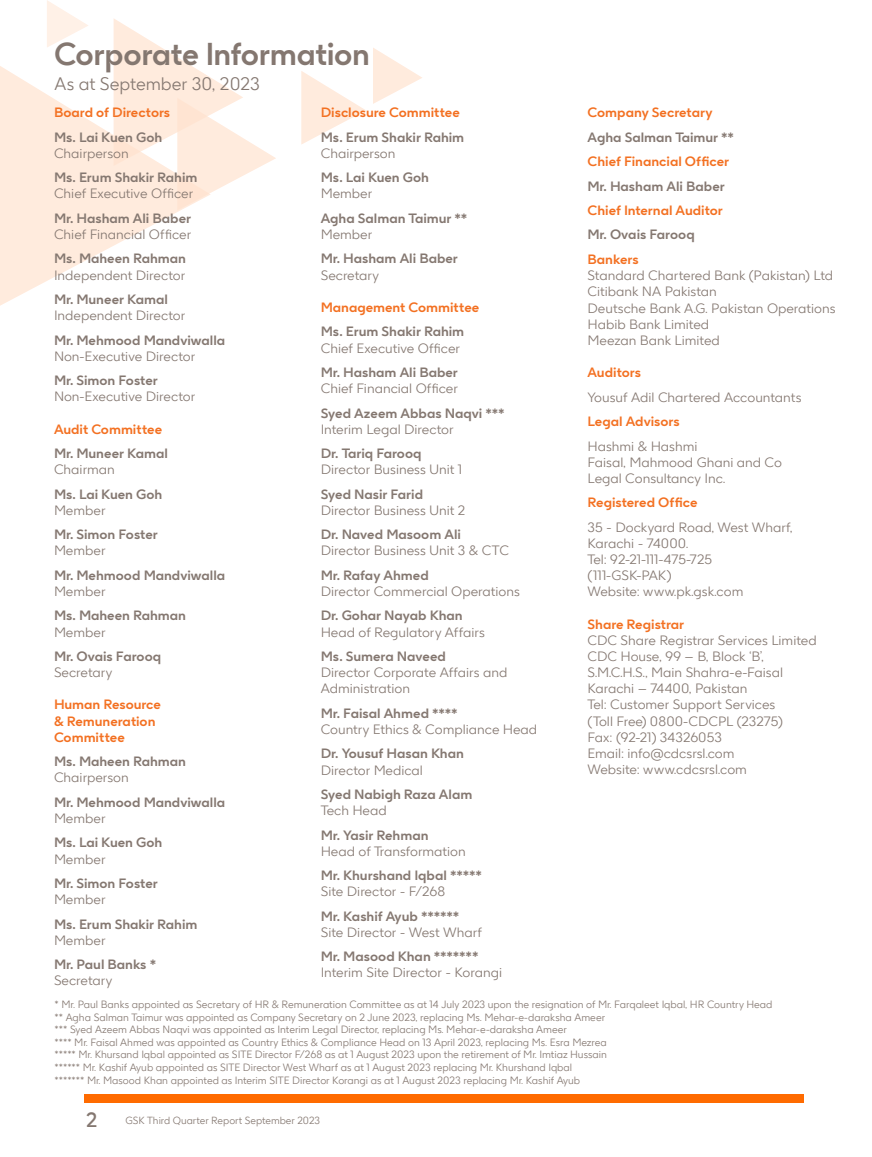
<style>
.page{position:relative;width:872px;height:1157px;background:#fff}
.page>*{position:absolute;margin:0;border:0;box-sizing:border-box;transform-origin:0 0}
.t1{font:700 31.5px "GSK Precision";letter-spacing:-.01em;color:#847770}
.t2{font:20.55px "GSK Precision";color:#847770}
.t3{font:300 18px "GSK Precision";color:#847770}
.t4{font:300 13.5px/16.2px "GSK Precision";color:#847770}
.t5{font:700 13.5px "GSK Precision";color:#847770}
.t6{font:700 13.5px/16.2px "GSK Precision";color:#f37021}
.t7{font:300 10.5px/12.6px "GSK Precision";color:#847770}
.t8{font:300 10.35px "GSK Precision";color:#847770}
</style>
<div class="page">
<svg style="left:0;top:58px;width:181px;height:248px;fill:#ffebdd"></svg>
<svg style="left:114px;top:19px;width:162px;height:191px"></svg>
<svg style="left:301px;top:71px;width:65px;height:73px"></svg>
<svg style="left:373px;top:48px;width:49px;height:56px"></svg>
<svg style="left:47px;top:0;width:41px;height:47px"></svg>
<div style="left:85px;top:1094px;width:718px;height:9px;background:#ff6b00"></div>
<h1 class="t1" style="left:54px;top:29px;width:317px">Corporate Information</h1>
<p class="t6" style="left:54px;top:104px;width:118px">Board of Directors</p>
<p class="t5" style="left:54px;top:126px;width:110px">Ms. Lai Kuen Goh</p>
<p class="t4" style="left:54px;top:144px;width:76px">Chairperson</p>
<p class="t5" style="left:54px;top:167px;width:145px">Ms. Erum Shakir Rahim</p>
<p class="t4" style="left:54px;top:185px;width:141px">Chief Executive Officer</p>
<p class="t5" style="left:54px;top:207px;width:139px">Mr. Hasham Ali Baber</p>
<p class="t4" style="left:54px;top:225px;width:139px">Chief Financial Officer</p>
<p class="t5" style="left:54px;top:248px;width:134px">Ms. Maheen Rahman</p>
<p class="t4" style="left:54px;top:266px;width:133px">Independent Director</p>
<p class="t5" style="left:54px;top:288px;width:115px">Mr. Muneer Kamal</p>
<p class="t4" style="left:54px;top:307px;width:133px">Independent Director</p>
<p class="t5" style="left:54px;top:329px;width:173px">Mr. Mehmood Mandviwalla</p>
<p class="t4" style="left:54px;top:347px;width:143px">Non-Executive Director</p>
<p class="t5" style="left:54px;top:370px;width:105px">Mr. Simon Foster</p>
<p class="t4" style="left:54px;top:388px;width:143px">Non-Executive Director</p>
<p class="t6" style="left:54px;top:420px;width:110px">Audit Committee</p>
<p class="t5" style="left:54px;top:442px;width:115px">Mr. Muneer Kamal</p>
<p class="t4" style="left:54px;top:461px;width:62px">Chairman</p>
<p class="t5" style="left:54px;top:483px;width:110px">Ms. Lai Kuen Goh</p>
<p class="t4" style="left:54px;top:501px;width:53px">Member</p>
<p class="t5" style="left:54px;top:524px;width:105px">Mr. Simon Foster</p>
<p class="t4" style="left:54px;top:542px;width:53px">Member</p>
<p class="t5" style="left:54px;top:564px;width:173px">Mr. Mehmood Mandviwalla</p>
<p class="t4" style="left:54px;top:582px;width:53px">Member</p>
<p class="t5" style="left:54px;top:605px;width:134px">Ms. Maheen Rahman</p>
<p class="t4" style="left:54px;top:623px;width:53px">Member</p>
<p class="t5" style="left:54px;top:645px;width:109px">Mr. Ovais Farooq</p>
<p class="t4" style="left:54px;top:663px;width:60px">Secretary</p>
<p class="t6" style="left:54px;top:696px;width:108px">Human Resource &amp; Remuneration<br>Committee</p>
<p class="t5" style="left:54px;top:750px;width:134px">Ms. Maheen Rahman</p>
<p class="t4" style="left:54px;top:769px;width:76px">Chairperson</p>
<p class="t5" style="left:54px;top:791px;width:173px">Mr. Mehmood Mandviwalla</p>
<p class="t4" style="left:54px;top:809px;width:53px">Member</p>
<p class="t5" style="left:54px;top:832px;width:110px">Ms. Lai Kuen Goh</p>
<p class="t4" style="left:54px;top:850px;width:53px">Member</p>
<p class="t5" style="left:54px;top:872px;width:105px">Mr. Simon Foster</p>
<p class="t4" style="left:54px;top:890px;width:53px">Member</p>
<p class="t5" style="left:54px;top:913px;width:145px">Ms. Erum Shakir Rahim</p>
<p class="t4" style="left:54px;top:931px;width:53px">Member</p>
<p class="t5" style="left:54px;top:953px;width:104px">Mr. Paul Banks *</p>
<p class="t4" style="left:54px;top:971px;width:60px">Secretary</p>
<h3 class="t3" style="left:54px;top:71px;width:207px">As at September 30, 2023</h3>
<p class="t6" style="left:321px;top:104px;width:141px">Disclosure Committee</p>
<p class="t5" style="left:321px;top:126px;width:145px">Ms. Erum Shakir Rahim</p>
<p class="t4" style="left:321px;top:144px;width:76px">Chairperson</p>
<p class="t5" style="left:321px;top:167px;width:110px">Ms. Lai Kuen Goh</p>
<p class="t4" style="left:321px;top:185px;width:53px">Member</p>
<p class="t5" style="left:321px;top:207px;width:148px">Agha Salman Taimur **</p>
<p class="t4" style="left:321px;top:225px;width:53px">Member</p>
<p class="t5" style="left:321px;top:248px;width:139px">Mr. Hasham Ali Baber</p>
<p class="t4" style="left:321px;top:266px;width:60px">Secretary</p>
<p class="t6" style="left:321px;top:298px;width:160px">Management Committee</p>
<p class="t5" style="left:321px;top:321px;width:145px">Ms. Erum Shakir Rahim</p>
<p class="t4" style="left:321px;top:339px;width:141px">Chief Executive Officer</p>
<p class="t5" style="left:321px;top:361px;width:139px">Mr. Hasham Ali Baber</p>
<p class="t4" style="left:321px;top:379px;width:139px">Chief Financial Officer</p>
<p class="t5" style="left:321px;top:402px;width:185px">Syed Azeem Abbas Naqvi ***</p>
<p class="t4" style="left:321px;top:420px;width:134px">Interim Legal Director</p>
<p class="t5" style="left:321px;top:442px;width:102px">Dr. Tariq Farooq</p>
<p class="t4" style="left:321px;top:461px;width:143px">Director Business Unit 1</p>
<p class="t5" style="left:321px;top:483px;width:104px">Syed Nasir Farid</p>
<p class="t4" style="left:321px;top:501px;width:146px">Director Business Unit 2</p>
<p class="t5" style="left:321px;top:524px;width:142px">Dr. Naved Masoom Ali</p>
<p class="t4" style="left:321px;top:542px;width:190px">Director Business Unit 3 &amp; CTC</p>
<p class="t5" style="left:321px;top:564px;width:110px">Mr. Rafay Ahmed</p>
<p class="t4" style="left:321px;top:582px;width:200px">Director Commercial Operations</p>
<p class="t5" style="left:321px;top:605px;width:143px">Dr. Gohar Nayab Khan</p>
<p class="t4" style="left:321px;top:623px;width:166px">Head of Regulatory Affairs</p>
<p class="t5" style="left:321px;top:645px;width:127px">Ms. Sumera Naveed</p>
<p class="t4" style="left:321px;top:663px;width:188px">Director Corporate Affairs and<br>Administration</p>
<p class="t5" style="left:321px;top:702px;width:138px">Mr. Faisal Ahmed ****</p>
<p class="t4" style="left:321px;top:720px;width:218px">Country Ethics &amp; Compliance Head</p>
<p class="t5" style="left:321px;top:743px;width:145px">Dr. Yousuf Hasan Khan</p>
<p class="t4" style="left:321px;top:761px;width:104px">Director Medical</p>
<p class="t5" style="left:321px;top:783px;width:153px">Syed Nabigh Raza Alam</p>
<p class="t4" style="left:321px;top:801px;width:67px">Tech Head</p>
<p class="t5" style="left:321px;top:824px;width:109px">Mr. Yasir Rehman</p>
<p class="t4" style="left:321px;top:842px;width:147px">Head of Transformation</p>
<p class="t5" style="left:321px;top:864px;width:163px">Mr. Khurshand Iqbal *****</p>
<p class="t4" style="left:321px;top:882px;width:126px">Site Director - F/268</p>
<p class="t5" style="left:321px;top:905px;width:140px">Mr. Kashif Ayub ******</p>
<p class="t4" style="left:321px;top:923px;width:163px">Site Director - West Wharf</p>
<p class="t5" style="left:321px;top:945px;width:159px">Mr. Masood Khan *******</p>
<p class="t4" style="left:321px;top:963px;width:183px">Interim Site Director - Korangi</p>
<p class="t6" style="left:587px;top:104px;width:127px">Company Secretary</p>
<p class="t5" style="left:587px;top:126px;width:148px">Agha Salman Taimur **</p>
<p class="t6" style="left:587px;top:153px;width:143px">Chief Financial Officer</p>
<p class="t5" style="left:587px;top:175px;width:139px">Mr. Hasham Ali Baber</p>
<p class="t6" style="left:587px;top:201px;width:137px">Chief Internal Auditor</p>
<p class="t5" style="left:587px;top:224px;width:109px">Mr. Ovais Farooq</p>
<p class="t6" style="left:587px;top:251px;width:53px">Bankers</p>
<p class="t4" style="left:587px;top:267px;width:249px">Standard Chartered Bank (Pakistan) Ltd<br>Citibank NA Pakistan<br>Deutsche Bank A.G. Pakistan Operations<br>Habib Bank Limited<br>Meezan Bank Limited</p>
<p class="t6" style="left:587px;top:364px;width:55px">Auditors</p>
<p class="t4" style="left:587px;top:388px;width:215px">Yousuf Adil Chartered Accountants</p>
<p class="t6" style="left:587px;top:412px;width:94px">Legal Advisors</p>
<p class="t4" style="left:587px;top:437px;width:196px">Hashmi &amp; Hashmi<br>Faisal, Mahmood Ghani and Co<br>Legal Consultancy Inc.</p>
<p class="t6" style="left:587px;top:494px;width:111px">Registered Office</p>
<p class="t4" style="left:587px;top:518px;width:206px">35 - Dockyard Road, West Wharf,<br>Karachi - 74000.<br>Tel: 92-21-111-475-725 (111-GSK-PAK)<br>Website: www.pk.gsk.com</p>
<p class="t6" style="left:587px;top:615px;width:98px">Share Registrar</p>
<p class="t4" style="left:587px;top:631px;width:231px">CDC Share Registrar Services Limited<br>CDC House, 99 – B, Block ‘B’,<br>S.M.C.H.S., Main Shahra-e-Faisal<br>Karachi – 74400, Pakistan<br>Tel: Customer Support Services<br>(Toll Free) 0800-CDCPL (23275)<br>Fax: (92-21) 34326053<br>Email: info@cdcsrsl.com<br>Website: www.cdcsrsl.com</p>
<p class="t7" style="left:55px;top:997px;width:719px">* Mr. Paul Banks appointed as Secretary of HR &amp; Remuneration Committee as at 14 July 2023 upon the resignation of Mr. Farqaleet Iqbal, HR Country Head ** Agha Salman Taimur was appointed as Company Secretary on 2 June 2023, replacing Ms. Mehar-e-daraksha Ameer<br>*** Syed Azeem Abbas Naqvi was appointed as Interim Legal Director, replacing Ms. Mehar-e-daraksha Ameer<br>**** Mr. Faisal Ahmed was appointed as Country Ethics &amp; Compliance Head on 13 April 2023, replacing Ms. Esra Mezrea<br>***** Mr. Khursand Iqbal appointed as SITE Director F/268 as at 1 August 2023 upon the retirement of Mr. Imtiaz Hussain<br>****** Mr. Kashif Ayub appointed as SITE Director West Wharf as at 1 August 2023 replacing Mr. Khurshand Iqbal<br>******* Mr. Masood Khan appointed as Interim SITE Director Korangi as at 1 August 2023 replacing Mr. Kashif Ayub</p>
<h2 class="t2" style="left:86px;top:1104px;width:13px">2</h2>
<p class="t8" style="left:125px;top:1112px;width:196px">GSK Third Quarter Report September 2023</p>
</div>
